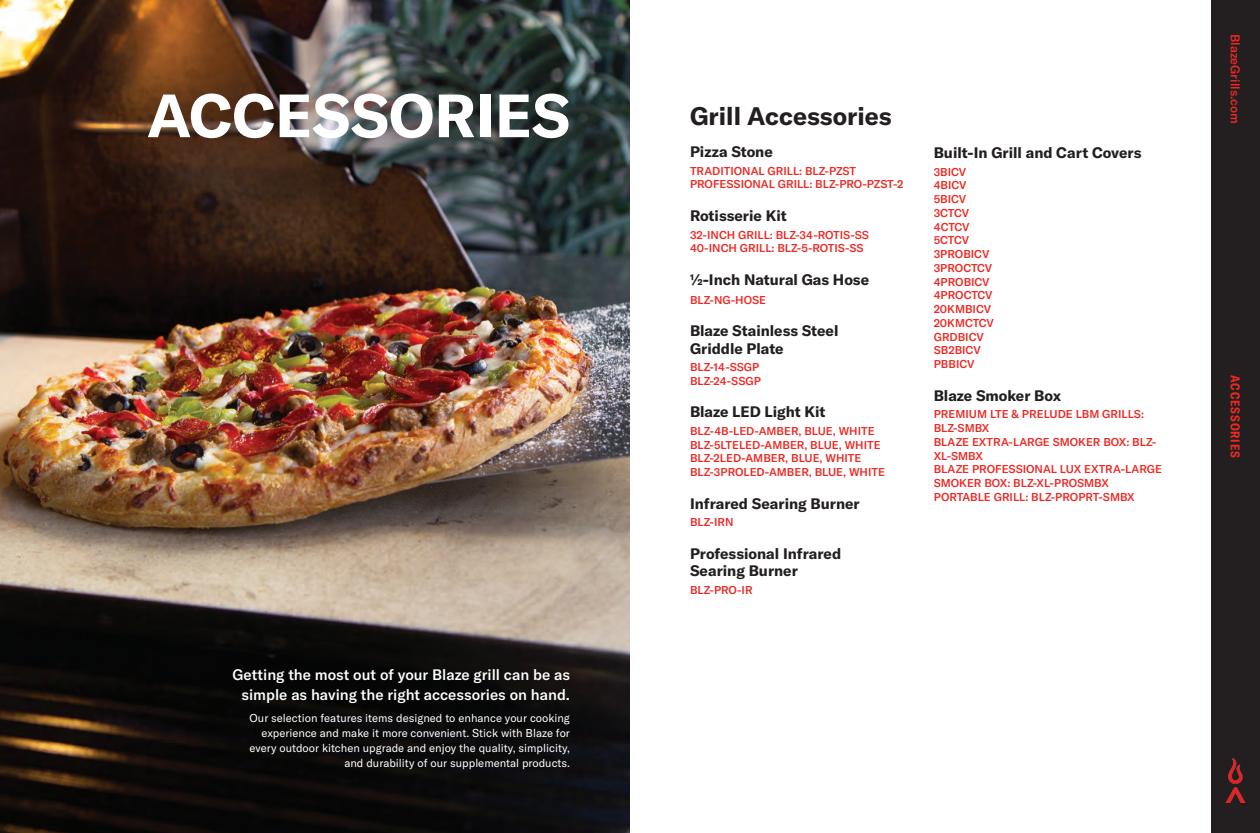
<style>
.page{position:relative;width:1260px;height:833px;background:#fff}
.page>*{position:absolute;margin:0;border:0;box-sizing:border-box;transform-origin:0 0}
.t1{font:700 60px "GT America";color:#fff}
.t2{font:700 25px "GT America";color:#231f20}
.t3{font:700 15px/17.5px "GT America";color:#231f20}
.t4{font:500 15px/20px "GT America";color:#fff;text-align:right}
.t5{font:500 12.5px "GT America";color:#ee2823}
.t6{font:700 condensed 12.5px "GT America";letter-spacing:.07em;color:#ee2823}
.t7{font:500 11.25px/13.8px "GT America";color:#ee2823}
.t8{font:11.25px/15px "GT America";color:#fff;text-align:right}
</style>
<div class="page">
<img style="left:0;top:0;width:630px;height:832px">
<div style="left:1211px;top:0;width:49px;height:832px;background:#231f20"></div>
<img style="left:1226px;top:758px;width:19px;height:44px">
<h1 class="t1" style="left:147px;top:78px;width:424px">ACCESSORIES</h1>
<h3 class="t4" style="left:232px;top:664px;width:339px">Getting the most out of your Blaze grill can be as simple as having the right accessories on hand.</h3>
<p class="t8" style="left:250px;top:710px;width:322px">Our selection features items designed to enhance your cooking experience and make it more convenient. Stick with Blaze for every outdoor kitchen upgrade and enjoy the quality, simplicity, and durability of our supplemental products.</p>
<h2 class="t2" style="left:690px;top:100px;width:203px">Grill Accessories</h2>
<h3 class="t3" style="left:690px;top:143px;width:84px">Pizza Stone</h3>
<p class="t7" style="left:690px;top:164px;width:215px">TRADITIONAL GRILL: BLZ-PZST<br>PROFESSIONAL GRILL: BLZ-PRO-PZST-2</p>
<h3 class="t3" style="left:690px;top:207px;width:98px">Rotisserie Kit</h3>
<p class="t7" style="left:690px;top:227px;width:180px">32-INCH GRILL: BLZ-34-ROTIS-SS<br>40-INCH GRILL: BLZ-5-ROTIS-SS</p>
<h3 class="t3" style="left:690px;top:270px;width:181px">½-Inch Natural Gas Hose</h3>
<p class="t7" style="left:690px;top:292px;width:78px">BLZ-NG-HOSE</p>
<h3 class="t3" style="left:690px;top:322px;width:150px">Blaze Stainless Steel<br>Griddle Plate</h3>
<p class="t7" style="left:690px;top:360px;width:73px">BLZ-14-SSGP<br>BLZ-24-SSGP</p>
<h3 class="t3" style="left:690px;top:403px;width:137px">Blaze LED Light Kit</h3>
<p class="t7" style="left:690px;top:424px;width:197px">BLZ-4B-LED-AMBER, BLUE, WHITE<br>BLZ-5LTELED-AMBER, BLUE, WHITE<br>BLZ-2LED-AMBER, BLUE, WHITE<br>BLZ-3PROLED-AMBER, BLUE, WHITE</p>
<h3 class="t3" style="left:690px;top:494px;width:171px">Infrared Searing Burner</h3>
<p class="t7" style="left:690px;top:515px;width:45px">BLZ-IRN</p>
<h3 class="t3" style="left:690px;top:544px;width:153px">Professional Infrared<br>Searing Burner</h3>
<p class="t7" style="left:690px;top:582px;width:64px">BLZ-PRO-IR</p>
<h3 class="t3" style="left:934px;top:144px;width:209px">Built-In Grill and Cart Covers</h3>
<p class="t7" style="left:934px;top:165px;width:62px">3BICV<br>4BICV<br>5BICV<br>3CTCV<br>4CTCV<br>5CTCV<br>3PROBICV<br>3PROCTCV<br>4PROBICV<br>4PROCTCV<br>20KMBICV<br>20KMCTCV<br>GRDBICV<br>SB2BICV<br>PBBICV</p>
<h3 class="t3" style="left:934px;top:386px;width:129px">Blaze Smoker Box</h3>
<p class="t7" style="left:934px;top:407px;width:230px">PREMIUM LTE &amp; PRELUDE LBM GRILLS:<br>BLZ-SMBX<br>BLAZE EXTRA-LARGE SMOKER BOX: BLZ-<br>XL-SMBX<br>BLAZE PROFESSIONAL LUX EXTRA-LARGE<br>SMOKER BOX: BLZ-XL-PROSMBX<br>PORTABLE GRILL: BLZ-PROPRT-SMBX</p>
<p class="t5" style="left:1243px;top:34px;width:91px;rotate:90deg">BlazeGrills.com</p>
<p class="t6" style="left:1243px;top:375px;width:84px;rotate:90deg">ACCESSORIES</p>
</div>
